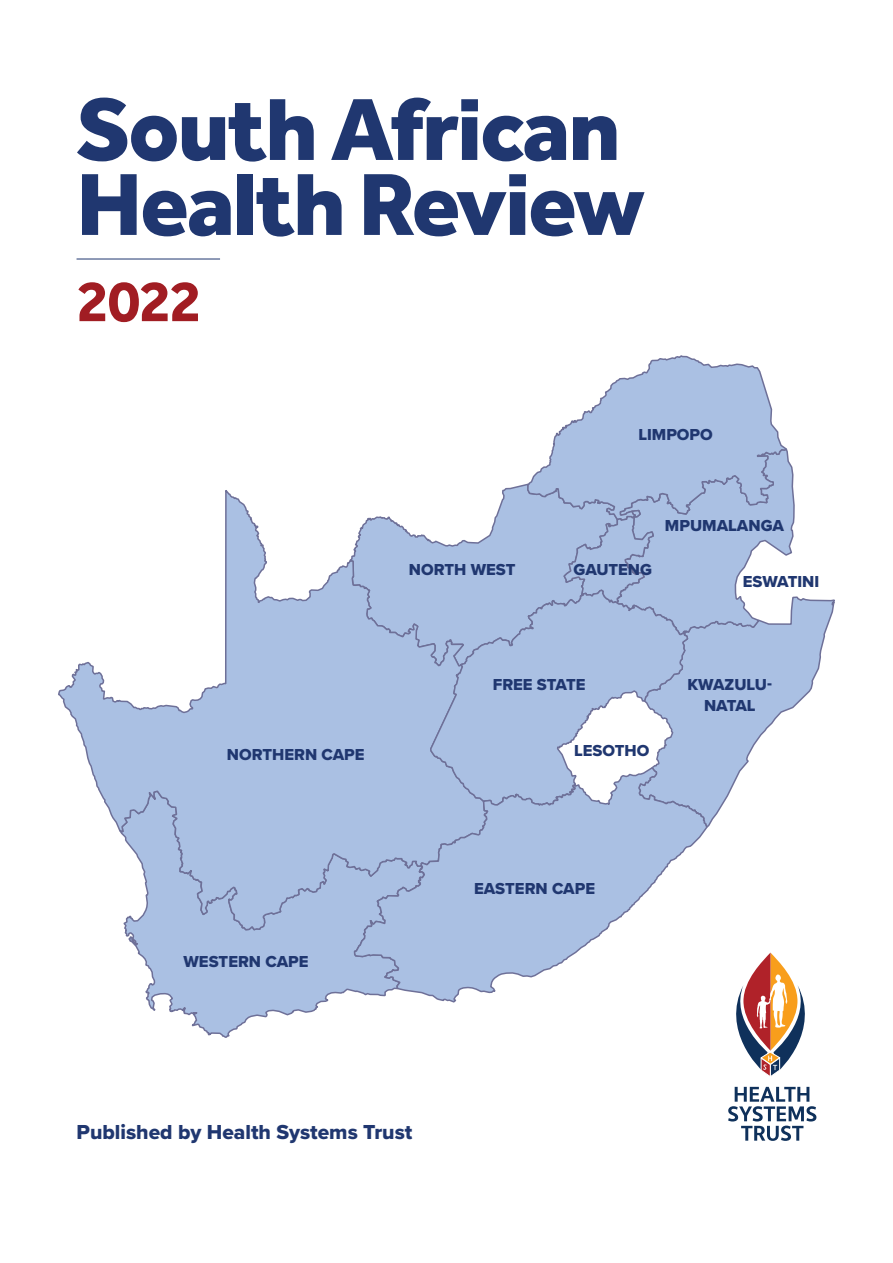
<style>
.page{position:relative;width:893px;height:1263px;background:#fff}
.page>*{position:absolute;margin:0;border:0;box-sizing:border-box;transform-origin:0 0}
.First_Page_Header{font:800 91.05px/75px "Effra";letter-spacing:-.02em;color:#203770}
.t1{font:700 60px "Effra";color:#a11d23}
.Map_location{font:21px "Proxima Nova Extrabld";color:#203770}
.t2{font:16.5px/21px "Proxima Nova Extrabld";color:#203770;text-align:center}
</style>
<div class="page">
<hr style="left:77px;top:259px;width:143px;height:1px;background:#203770">
<svg style="left:728px;top:1087px;width:88px;height:54px"></svg>
<svg style="left:736px;top:952px;width:69px;height:124px"></svg>
<svg style="left:124px;top:931px;width:229px;height:107px"></svg>
<svg style="left:490px;top:484px;width:36px;height:105px;background:#b2c5e4"></svg>
<svg style="left:58px;top:490px;width:432px;height:441px"></svg>
<svg style="left:526px;top:355px;width:308px;height:471px"></svg>
<svg style="left:429px;top:589px;width:265px;height:177px;background:#b1c4e3"></svg>
<svg style="left:353px;top:766px;width:356px;height:237px"></svg>
<h1 class="First_Page_Header" style="left:77px;top:91px;width:570px">South African<br>Health Review</h1>
<p class="t1" style="left:77px;top:265px;width:127px">2022</p>
<p class="t2" style="left:227px;top:744px;width:139px">NORTHERN CAPE</p>
<p class="t2" style="left:638px;top:424px;width:76px">LIMPOPO</p>
<p class="t2" style="left:409px;top:559px;width:108px">NORTH WEST</p>
<p class="t2" style="left:574px;top:559px;width:80px">GAUTENG</p>
<p class="t2" style="left:665px;top:515px;width:120px">MPUMALANGA</p>
<p class="t2" style="left:743px;top:571px;width:78px">ESWATINI</p>
<p class="t2" style="left:493px;top:674px;width:94px">FREE STATE</p>
<p class="t2" style="left:574px;top:739px;width:77px">LESOTHO</p>
<p class="t2" style="left:687px;top:674px;width:86px">KWAZULU-<br>NATAL</p>
<p class="t2" style="left:184px;top:950px;width:126px">WESTERN CAPE</p>
<p class="t2" style="left:474px;top:878px;width:122px">EASTERN CAPE</p>
<p class="Map_location" style="left:77px;top:1116px;width:337px">Published by Health Systems Trust</p>
</div>
